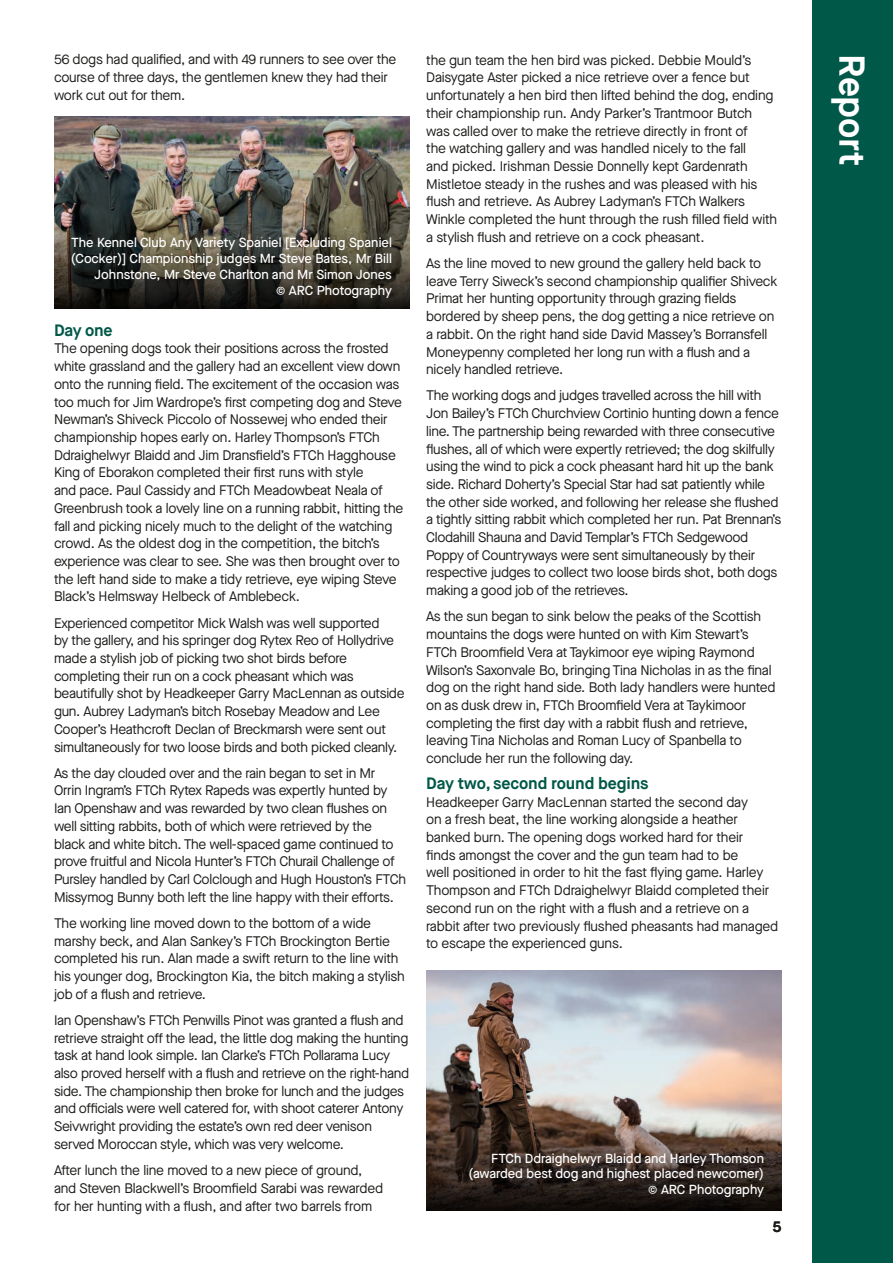
<style>
.page{position:relative;width:893px;height:1263px;background:#fff}
.page>*{position:absolute;margin:0;border:0;box-sizing:border-box;transform-origin:0 0}
.t1{font:700 36px "Maison Neue";letter-spacing:-.01em;color:#fff}
.t2{font:700 16.5px "Maison Neue";letter-spacing:-.01em;color:#005848}
.t3{font:700 15px "Maison Neue";color:#1d1d1b}
.t4{font:13.8px/17.7px "Maison Neue";letter-spacing:-.02em;color:#1d1d1b}
.t5{font:500 13.2px/15.8px "Maison Neue";color:#fff;text-align:right}
</style>
<div class="page">
<div style="left:812px;top:0;width:81px;height:1263px;background:#005848"></div>
<img style="left:54px;top:117px;width:355px;height:192px">
<svg style="left:55px;top:225px;width:354px;height:84px"></svg>
<img style="left:426px;top:971px;width:355px;height:239px">
<svg style="left:427px;top:1126px;width:354px;height:84px"></svg>
<p class="t4" style="left:54px;top:51px;width:344px">56 dogs had qualified, and with 49 runners to see over the course of three days, the gentlemen knew they had their work cut out for them.</p>
<p class="t5" style="left:71px;top:235px;width:322px">The Kennel Club Any Variety Spaniel [Excluding Spaniel (Cocker)] Championship judges Mr Steve Bates, Mr Bill Johnstone, Mr Steve Charlton and Mr Simon Jones<br>© ARC Photography</p>
<p class="t2" style="left:54px;top:320px;width:60px">Day one</p>
<p class="t4" style="left:54px;top:340px;width:351px">The opening dogs took their positions across the frosted white grassland and the gallery had an excellent view down onto the running field. The excitement of the occasion was too much for Jim Wardrope’s first competing dog and Steve Newman’s Shiveck Piccolo of Nossewej who ended their championship hopes early on. Harley Thompson’s FTCh Ddraighelwyr Blaidd and Jim Dransfield’s FTCh Hagghouse King of Eborakon completed their first runs with style<br>and pace. Paul Cassidy and FTCh Meadowbeat Neala of Greenbrush took a lovely line on a running rabbit, hitting the fall and picking nicely much to the delight of the watching crowd. As the oldest dog in the competition, the bitch’s experience was clear to see. She was then brought over to the left hand side to make a tidy retrieve, eye wiping Steve Black’s Helmsway Helbeck of Amblebeck.</p>
<p class="t4" style="left:54px;top:614px;width:352px">Experienced competitor Mick Walsh was well supported<br>by the gallery, and his springer dog Rytex Reo of Hollydrive made a stylish job of picking two shot birds before completing their run on a cock pheasant which was beautifully shot by Headkeeper Garry MacLennan as outside gun. Aubrey Ladyman’s bitch Rosebay Meadow and Lee Cooper’s Heathcroft Declan of Breckmarsh were sent out simultaneously for two loose birds and both picked cleanly.</p>
<p class="t4" style="left:54px;top:764px;width:354px">As the day clouded over and the rain began to set in Mr Orrin Ingram’s FTCh Rytex Rapeds was expertly hunted by Ian Openshaw and was rewarded by two clean flushes on well sitting rabbits, both of which were retrieved by the black and white bitch. The well-spaced game continued to prove fruitful and Nicola Hunter’s FTCh Churail Challenge of Pursley handled by Carl Colclough and Hugh Houston’s FTCh Missymog Bunny both left the line happy with their efforts.</p>
<p class="t4" style="left:54px;top:914px;width:352px">The working line moved down to the bottom of a wide marshy beck, and Alan Sankey’s FTCh Brockington Bertie completed his run. Alan made a swift return to the line with his younger dog, Brockington Kia, the bitch making a stylish job of a flush and retrieve.</p>
<p class="t4" style="left:54px;top:1011px;width:357px">Ian Openshaw’s FTCh Penwills Pinot was granted a flush and retrieve straight off the lead, the little dog making the hunting task at hand look simple. Ian Clarke’s FTCh Pollarama Lucy also proved herself with a flush and retrieve on the right-hand side. The championship then broke for lunch and the judges and officials were well catered for, with shoot caterer Antony Seivwright providing the estate’s own red deer venison served Moroccan style, which was very welcome.</p>
<p class="t4" style="left:54px;top:1161px;width:331px">After lunch the line moved to a new piece of ground, and Steven Blackwell’s Broomfield Sarabi was rewarded for her hunting with a flush, and after two barrels from</p>
<p class="t4" style="left:426px;top:51px;width:352px">the gun team the hen bird was picked. Debbie Mould’s Daisygate Aster picked a nice retrieve over a fence but unfortunately a hen bird then lifted behind the dog, ending their championship run. Andy Parker’s Trantmoor Butch was called over to make the retrieve directly in front of<br>the watching gallery and was handled nicely to the fall<br>and picked. Irishman Dessie Donnelly kept Gardenrath Mistletoe steady in the rushes and was pleased with his flush and retrieve. As Aubrey Ladyman’s FTCh Walkers Winkle completed the hunt through the rush filled field with a stylish flush and retrieve on a cock pheasant.</p>
<p class="t4" style="left:426px;top:254px;width:353px">As the line moved to new ground the gallery held back to leave Terry Siweck’s second championship qualifier Shiveck Primat her hunting opportunity through grazing fields bordered by sheep pens, the dog getting a nice retrieve on a rabbit. On the right hand side David Massey’s Borransfell Moneypenny completed her long run with a flush and a nicely handled retrieve.</p>
<p class="t4" style="left:426px;top:387px;width:357px">The working dogs and judges travelled across the hill with Jon Bailey’s FTCh Churchview Cortinio hunting down a fence line. The partnership being rewarded with three consecutive flushes, all of which were expertly retrieved; the dog skilfully using the wind to pick a cock pheasant hard hit up the bank side. Richard Doherty’s Special Star had sat patiently while the other side worked, and following her release she flushed a tightly sitting rabbit which completed her run. Pat Brennan’s Clodahill Shauna and David Templar’s FTCh Sedgewood Poppy of Countryways were sent simultaneously by their respective judges to collect two loose birds shot, both dogs making a good job of the retrieves.</p>
<p class="t4" style="left:426px;top:608px;width:351px">As the sun began to sink below the peaks of the Scottish mountains the dogs were hunted on with Kim Stewart’s FTCh Broomfield Vera at Taykimoor eye wiping Raymond Wilson’s Saxonvale Bo, bringing Tina Nicholas in as the final dog on the right hand side. Both lady handlers were hunted on as dusk drew in, FTCh Broomfield Vera at Taykimoor completing the first day with a rabbit flush and retrieve, leaving Tina Nicholas and Roman Lucy of Spanbella to conclude her run the following day.</p>
<p class="t2" style="left:426px;top:773px;width:224px">Day two, second round begins</p>
<p class="t4" style="left:426px;top:793px;width:354px">Headkeeper Garry MacLennan started the second day<br>on a fresh beat, the line working alongside a heather banked burn. The opening dogs worked hard for their<br>finds amongst the cover and the gun team had to be<br>well positioned in order to hit the fast flying game. Harley Thompson and FTCh Ddraighelwyr Blaidd completed their second run on the right with a flush and a retrieve on a rabbit after two previously flushed pheasants had managed to escape the experienced guns.</p>
<p class="t5" style="left:469px;top:1150px;width:297px">FTCh Ddraighelwyr Blaidd and Harley Thomson (awarded best dog and highest placed newcomer) © ARC Photography</p>
<p class="t3" style="left:772px;top:1217px;width:10px">5</p>
<h1 class="t1" style="left:875px;top:54px;width:113px;rotate:90deg">Report</h1>
</div>
